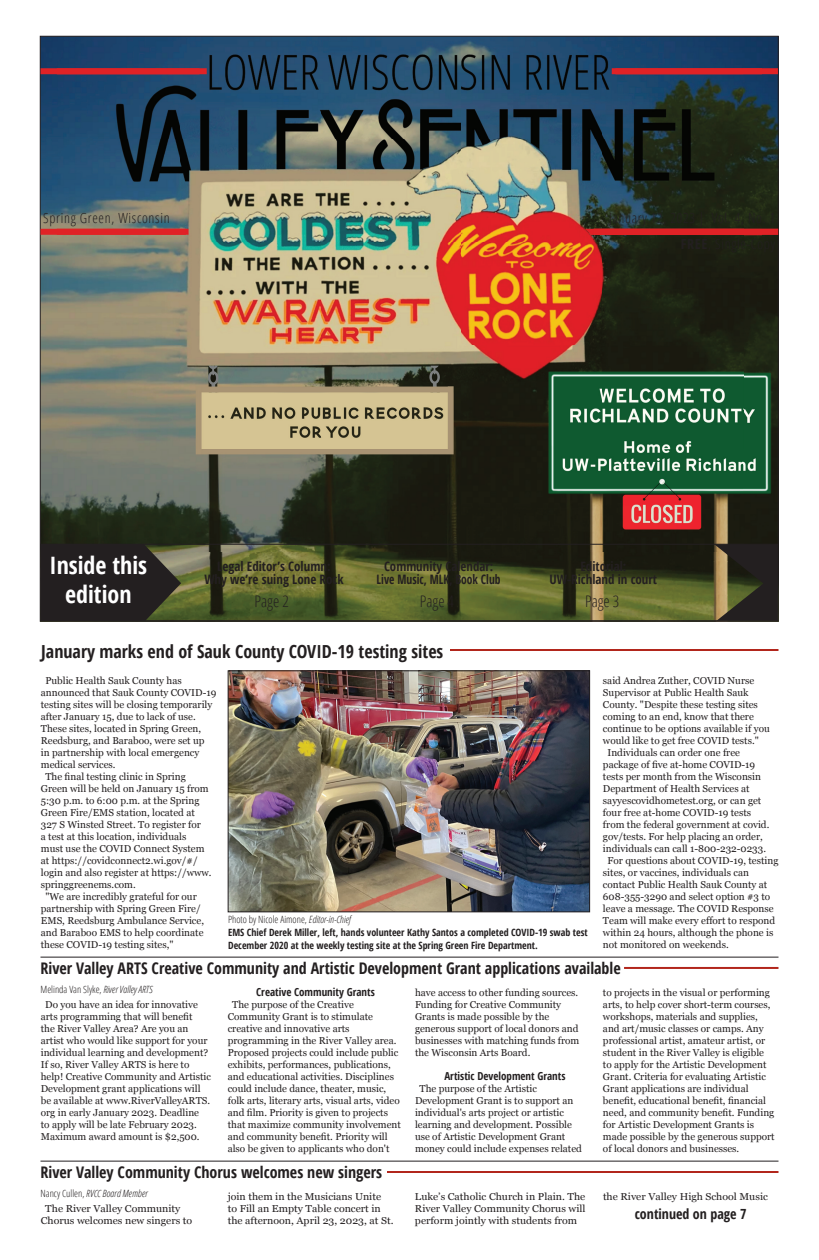
<style>
.page{position:relative;width:819px;height:1260px;background:#fff}
.page>*{position:absolute;margin:0;border:0;box-sizing:border-box;transform-origin:0 0}
.t1{font:700 condensed 24px/28.8px "Open Sans";color:#fff;text-align:center}
.t2{font:700 condensed 18px "Open Sans";color:#231f20}
.t3{font:700 condensed 16px "Open Sans";color:#231f20}
.t4{font:300 condensed 16px "Open Sans";color:#231f20}
.t5{font:300 condensed 14px "Open Sans";letter-spacing:.05em;color:#231f20}
.t6{font:700 condensed 14px "Open Sans";color:#231f20}
.t7{font:700 condensed 13px/13px "Open Sans";color:#231f20;text-align:center}
.t8{font:700 condensed 11px "Open Sans";color:#231f20}
.t9{font:10px/12px "Georgia";color:#231f20}
.t10{font:10px/12px "Georgia";color:#231f20;scale:1.06 1}
.t11{font:700 condensed 10px/13px "Open Sans";color:#231f20}
.t12{font:300 condensed 10px "Open Sans";color:#231f20}
.t13{font:italic 300 condensed 10px "Open Sans";color:#231f20}
.s1{font-weight:300}
.s2{font-weight:300;font-style:italic}
.s3{font-style:italic}
.s4{font-style:normal}
</style>
<div class="page">
<hr style="left:450px;top:649px;width:328px;height:2px;background:#b2261c">
<img style="left:230px;top:673px;width:358px;height:237px">
<div style="left:228px;top:671px;width:362px;height:241px;border:1px solid #231f20"></div>
<img style="left:42px;top:38px;width:734px;height:581px">
<div style="left:41px;top:68px;width:166px;height:6px;background:#e02226"></div>
<div style="left:612px;top:68px;width:166px;height:6px;background:#e02226"></div>
<div style="left:594px;top:229px;width:184px;height:6px;background:#e02226"></div>
<div style="left:40px;top:229px;width:146px;height:6px;background:#e02226"></div>
<div style="left:41px;top:544px;width:101px;height:77px;background:#231f20"></div>
<svg style="left:142px;top:546px;width:39px;height:73px;background:#444532"></svg>
<svg style="left:714px;top:546px;width:62px;height:73px;background:#453e2d"></svg>
<div style="left:40px;top:544px;width:738px;height:77px;border:1px solid #231f20"></div>
<hr style="left:40px;top:957px;width:738px;height:1px;background:#231f20">
<hr style="left:624px;top:967px;width:154px;height:2px;background:#b2261c">
<hr style="left:40px;top:1161px;width:738px;height:1px;background:#231f20">
<hr style="left:387px;top:1171px;width:391px;height:2px;background:#b2261c">
<h3 class="t5" style="left:43px;top:209px;width:128px">Spring Green, Wisconsin</h3>
<h1 class="t1" style="left:49px;top:551px;width:99px">Inside this edition</h1>
<h3 class="t7" style="left:204px;top:559px;width:141px">Legal Editor’s Column:<br>Why we’re suing Lone Rock</h3>
<h3 class="t7" style="left:377px;top:559px;width:126px">Community Calendar:<br>Live Music, MLK, Book Club</h3>
<h3 class="t7" style="left:550px;top:559px;width:109px">Editorial:<br>UW-Richland in court</h3>
<h3 class="t4" style="left:255px;top:590px;width:36px">Page 2</h3>
<h3 class="t4" style="left:420px;top:590px;width:36px">Page 4</h3>
<h3 class="t4" style="left:585px;top:590px;width:36px">Page 3</h3>
<h2 class="t2" style="left:41px;top:639px;width:404px">January marks end of Sauk County COVID-19 testing sites</h2>
<p class="t9" style="left:45px;top:674px;width:138px">Public Health Sauk County has</p>
<p class="t9" style="left:41px;top:686px;width:177px">announced that Sauk County COVID-19</p>
<p class="t9" style="left:41px;top:698px;width:173px">testing sites will be closing temporarily</p>
<p class="t9" style="left:41px;top:710px;width:156px">after January 15, due to lack of use.</p>
<p class="t9" style="left:41px;top:722px;width:162px">These sites, located in Spring Green,</p>
<p class="t9" style="left:41px;top:734px;width:165px">Reedsburg, and Baraboo, were set up</p>
<p class="t9" style="left:41px;top:746px;width:160px">in partnership with local emergency</p>
<p class="t9" style="left:41px;top:758px;width:76px">medical services.</p>
<p class="t9" style="left:45px;top:770px;width:142px">The final testing clinic in Spring</p>
<p class="t9" style="left:41px;top:782px;width:169px">Green will be held on January 15 from</p>
<p class="t9" style="left:41px;top:794px;width:160px">5:30 p.m. to 6:00 p.m. at the Spring</p>
<p class="t9" style="left:41px;top:806px;width:156px">Green Fire/EMS station, located at</p>
<p class="t9" style="left:41px;top:818px;width:162px">327 S Winsted Street. To register for</p>
<p class="t9" style="left:41px;top:830px;width:147px">a test at this location, individuals</p>
<p class="t9" style="left:41px;top:842px;width:165px">must use the COVID Connect System</p>
<p class="t9" style="left:41px;top:854px;width:158px">at https://covidconnect2.wi.gov/#/</p>
<p class="t9" style="left:41px;top:866px;width:172px">login and also register at https://www.</p>
<p class="t9" style="left:41px;top:878px;width:96px">springgreenems.com.</p>
<p class="t9" style="left:45px;top:890px;width:153px">"We are incredibly grateful for our</p>
<p class="t9" style="left:41px;top:902px;width:161px">partnership with Spring Green Fire/</p>
<p class="t9" style="left:41px;top:914px;width:165px">EMS, Reedsburg Ambulance Service,</p>
<p class="t9" style="left:41px;top:926px;width:164px">and Baraboo EMS to help coordinate</p>
<p class="t9" style="left:41px;top:938px;width:134px">these COVID-19 testing sites,"</p>
<p class="t11" style="left:228px;top:912px;width:361px"><span class="s1">Photo by Nicole Aimone,</span> <span class="s2">Editor-in-Chief<br></span>EMS Chief Derek Miller, left, hands volunteer Kathy Santos a completed COVID-19 swab test<br>December 2020 at the weekly testing site at the Spring Green Fire Department.</p>
<p class="t9" style="left:603px;top:674px;width:153px">said Andrea Zuther, COVID Nurse</p>
<p class="t9" style="left:603px;top:686px;width:147px">Supervisor at Public Health Sauk</p>
<p class="t9" style="left:603px;top:698px;width:156px">County. "Despite these testing sites</p>
<p class="t9" style="left:603px;top:710px;width:152px">coming to an end, know that there</p>
<p class="t9" style="left:603px;top:722px;width:168px">continue to be options available if you</p>
<p class="t9" style="left:603px;top:734px;width:157px">would like to get free COVID tests."</p>
<p class="t9" style="left:607px;top:746px;width:134px">Individuals can order one free</p>
<p class="t9" style="left:603px;top:758px;width:154px">package of five at-home COVID-19</p>
<p class="t9" style="left:603px;top:770px;width:160px">tests per month from the Wisconsin</p>
<p class="t9" style="left:603px;top:782px;width:148px">Department of Health Services at</p>
<p class="t9" style="left:603px;top:794px;width:160px">sayyescovidhometest.org, or can get</p>
<p class="t9" style="left:603px;top:806px;width:150px">four free at-home COVID-19 tests</p>
<p class="t9" style="left:603px;top:818px;width:168px">from the federal government at covid.</p>
<p class="t9" style="left:603px;top:830px;width:161px">gov/tests. For help placing an order,</p>
<p class="t9" style="left:603px;top:842px;width:165px">individuals can call 1-800-232-0233.</p>
<p class="t9" style="left:607px;top:854px;width:172px">For questions about COVID-19, testing</p>
<p class="t9" style="left:603px;top:866px;width:148px">sites, or vaccines, individuals can</p>
<p class="t9" style="left:603px;top:878px;width:166px">contact Public Health Sauk County at</p>
<p class="t9" style="left:603px;top:890px;width:169px">608-355-3290 and select option #3 to</p>
<p class="t9" style="left:603px;top:902px;width:172px">leave a message. The COVID Response</p>
<p class="t9" style="left:603px;top:914px;width:174px">Team will make every effort to respond</p>
<p class="t9" style="left:603px;top:926px;width:172px">within 24 hours, although the phone is</p>
<p class="t9" style="left:603px;top:938px;width:127px">not monitored on weekends.</p>
<h3 class="t3" style="left:40px;top:957px;width:582px">River Valley ARTS Creative Community and Artistic Development Grant applications available</h3>
<p class="t8" style="left:256px;top:984px;width:120px">Creative Community Grants</p>
<p class="t9" style="left:228px;top:998px;width:175px;text-indent:4px">The purpose of the Creative Community Grant is to stimulate creative and innovative arts programming in the River Valley area.<br>Proposed projects could include public exhibits, performances, publications, and educational activities. Disciplines could include dance, theater, music, folk arts, literary arts, visual arts, video and film. Priority is given to projects that maximize community involvement and community benefit. Priority will also be given to applicants who don't</p>
<p class="t12" style="left:41px;top:982px;width:114px">Melinda Van Slyke, <span class="s3">River Valley ARTS</span></p>
<p class="t9" style="left:603px;top:986px;width:173px">to projects in the visual or performing arts, to help cover short-term courses, workshops, materials and supplies, and art/music classes or camps. Any professional artist, amateur artist, or student in the River Valley is eligible to apply for the Artistic Development Grant. Criteria for evaluating Artistic Grant applications are individual benefit, educational benefit, financial need, and community benefit. Funding for Artistic Development Grants is made possible by the generous support of local donors and businesses.</p>
<h3 class="t3" style="left:40px;top:1161px;width:343px">River Valley Community Chorus welcomes new singers</h3>
<p class="t10" style="left:228px;top:1190px;width:158px">join them in the Musicians Unite<br>to Fill an Empty Table concert in the afternoon, April 23, 2023, at St.</p>
<p class="t10" style="left:415px;top:1190px;width:162px;text-align:justify">Luke’s Catholic Church in Plain. The River Valley Community Chorus will perform jointly with students from</p>
<p class="t9" style="left:415px;top:986px;width:166px">have access to other funding sources.<br>Funding for Creative Community Grants is made possible by the generous support of local donors and businesses with matching funds from the Wisconsin Arts Board.</p>
<p class="t8" style="left:444px;top:1068px;width:123px">Artistic Development Grants</p>
<p class="t9" style="left:415px;top:1082px;width:168px;text-indent:4px">The purpose of the Artistic Development Grant is to support an individual's arts project or artistic learning and development. Possible use of Artistic Development Grant money could include expenses related</p>
<p class="t9" style="left:41px;top:998px;width:172px;text-indent:4px">Do you have an idea for innovative arts programming that will benefit<br>the River Valley Area? Are you an artist who would like support for your individual learning and development?<br>If so, River Valley ARTS is here to help! Creative Community and Artistic Development grant applications will be available at www.RiverValleyARTS. org in early January 2023. Deadline<br>to apply will be late February 2023.<br>Maximum award amount is $2,500.</p>
<p class="t13" style="left:41px;top:1186px;width:109px"><span class="s4">Nancy Cullen,</span> RVCC Board Member</p>
<p class="t10" style="left:603px;top:1190px;width:157px">the River Valley High School Music</p>
<h3 class="t6" style="left:635px;top:1204px;width:113px">continued on page 7</h3>
<p class="t10" style="left:41px;top:1202px;width:144px;text-indent:5px">The River Valley Community<br>Chorus welcomes new singers to</p>
</div>
